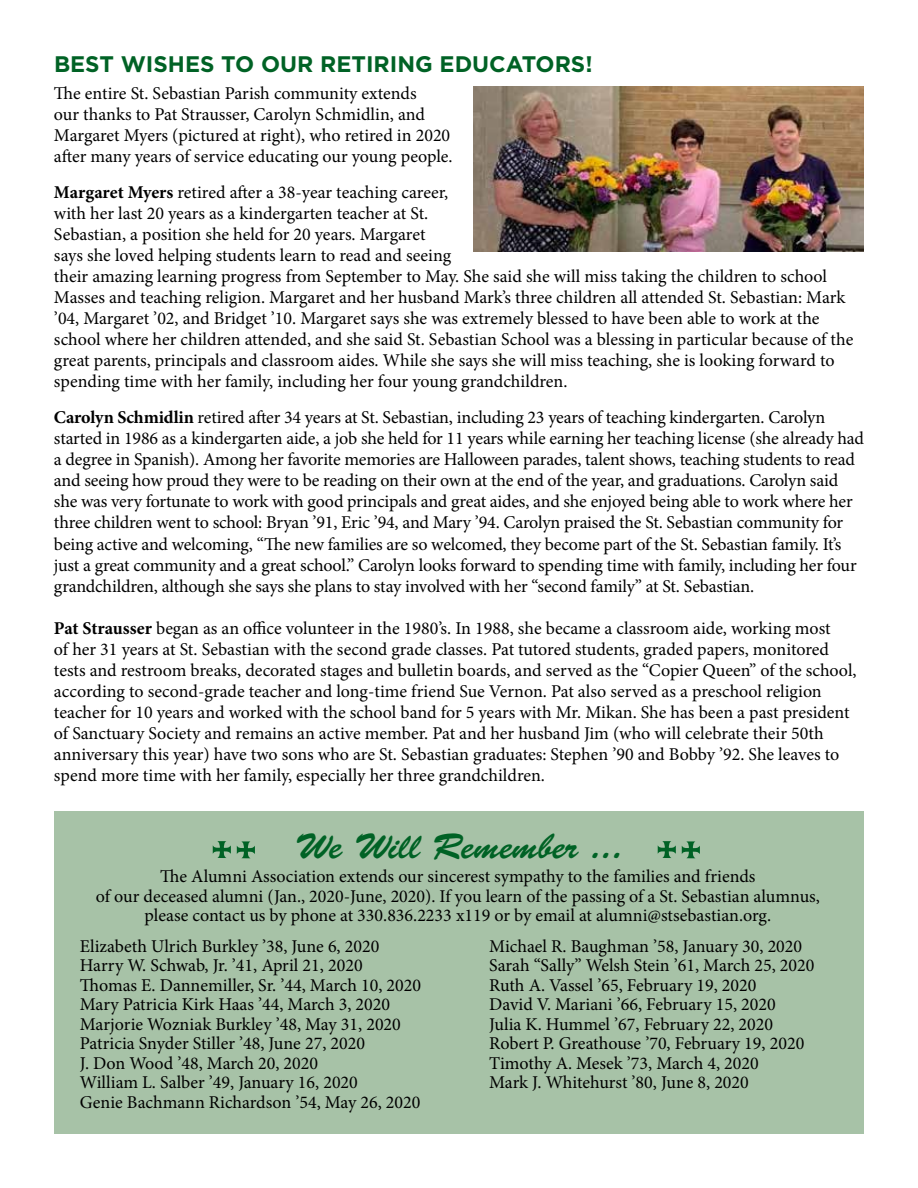
<style>
.page{position:relative;width:918px;height:1188px;background:#fff}
.page>*{position:absolute;margin:0;border:0;box-sizing:border-box;transform-origin:0 0}
.t1{font:36px "Brush Script Std";color:#006225}
.t2{font:700 22.5px "Gotham";color:#006225}
.t3{font:18px/21px "Minion Pro";letter-spacing:-.005em;color:#000}
.s1{font-weight:700}
</style>
<div class="page">
<div style="left:54px;top:811px;width:810px;height:323px;background:#a7c2a7"></div>
<svg style="left:237px;top:841px;width:18px;height:17px"></svg>
<svg style="left:213px;top:841px;width:18px;height:17px"></svg>
<svg style="left:682px;top:841px;width:18px;height:17px"></svg>
<svg style="left:658px;top:841px;width:18px;height:17px"></svg>
<img style="left:473px;top:86px;width:391px;height:166px">
<p class="t2" style="left:54px;top:49px;width:540px">BEST WISHES TO OUR RETIRING EDUCATORS!</p>
<p class="t3" style="left:54px;top:83px;width:400px">The entire St. Sebastian Parish community extends<br>our thanks to Pat Strausser, Carolyn Schmidlin, and Margaret Myers (pictured at right), who retired in 2020 after many years of service educating our young people.</p>
<p class="t3" style="left:54px;top:182px;width:801px"><span class="s1">Margaret Myers</span> retired after a 38-year teaching career,<br>with her last 20 years as a kindergarten teacher at St.<br>Sebastian, a position she held for 20 years. Margaret<br>says she loved helping students learn to read and seeing<br>their amazing learning progress from September to May. She said she will miss taking the children to school Masses and teaching religion. Margaret and her husband Mark’s three children all attended St. Sebastian: Mark ’04, Margaret ’02, and Bridget ’10. Margaret says she was extremely blessed to have been able to work at the school where her children attended, and she said St. Sebastian School was a blessing in particular because of the great parents, principals and classroom aides. While she says she will miss teaching, she is looking forward to spending time with her family, including her four young grandchildren.</p>
<p class="t3" style="left:54px;top:407px;width:812px"><span class="s1">Carolyn Schmidlin</span> retired after 34 years at St. Sebastian, including 23 years of teaching kindergarten. Carolyn started in 1986 as a kindergarten aide, a job she held for 11 years while earning her teaching license (she already had a degree in Spanish). Among her favorite memories are Halloween parades, talent shows, teaching students to read and seeing how proud they were to be reading on their own at the end of the year, and graduations. Carolyn said she was very fortunate to work with good principals and great aides, and she enjoyed being able to work where her three children went to school: Bryan ’91, Eric ’94, and Mary ’94. Carolyn praised the St. Sebastian community for being active and welcoming, “The new families are so welcomed, they become part of the St. Sebastian family. It’s just a great community and a great school.” Carolyn looks forward to spending time with family, including her four grandchildren, although she says she plans to stay involved with her “second family” at St. Sebastian.</p>
<p class="t3" style="left:54px;top:617px;width:804px"><span class="s1">Pat Strausser</span> began as an office volunteer in the 1980’s. In 1988, she became a classroom aide, working most<br>of her 31 years at St. Sebastian with the second grade classes. Pat tutored students, graded papers, monitored tests and restroom breaks, decorated stages and bulletin boards, and served as the “Copier Queen” of the school, according to second-grade teacher and long-time friend Sue Vernon. Pat also served as a preschool religion teacher for 10 years and worked with the school band for 5 years with Mr. Mikan. She has been a past president of Sanctuary Society and remains an active member. Pat and her husband Jim (who will celebrate their 50th anniversary this year) have two sons who are St. Sebastian graduates: Stephen ’90 and Bobby ’92. She leaves to spend more time with her family, especially her three grandchildren.</p>
<h1 class="t1" style="left:295px;top:827px;width:329px">We Will Remember ...</h1>
<p class="t3" style="left:96px;top:867px;width:726px;line-height:19.5px;text-align:center">The Alumni Association extends our sincerest sympathy to the families and friends<br>of our deceased alumni (Jan., 2020-June, 2020). If you learn of the passing of a St. Sebastian alumnus, please contact us by phone at 330.836.2233 x119 or by email at alumni@stsebastian.org.</p>
<p class="t3" style="left:80px;top:936px;width:343px;line-height:19.5px">Elizabeth Ulrich Burkley ’38, June 6, 2020<br>Harry W. Schwab, Jr. ’41, April 21, 2020<br>Thomas E. Dannemiller, Sr. ’44, March 10, 2020<br>Mary Patricia Kirk Haas ’44, March 3, 2020<br>Marjorie Wozniak Burkley ’48, May 31, 2020<br>Patricia Snyder Stiller ’48, June 27, 2020<br>J. Don Wood ’48, March 20, 2020<br>William L. Salber ’49, January 16, 2020<br>Genie Bachmann Richardson ’54, May 26, 2020</p>
<p class="t3" style="left:489px;top:936px;width:327px;line-height:19.5px">Michael R. Baughman ’58, January 30, 2020<br>Sarah “Sally” Welsh Stein ’61, March 25, 2020<br>Ruth A. Vassel ’65, February 19, 2020<br>David V. Mariani ’66, February 15, 2020<br>Julia K. Hummel ’67, February 22, 2020<br>Robert P. Greathouse ’70, February 19, 2020<br>Timothy A. Mesek ’73, March 4, 2020<br>Mark J. Whitehurst ’80, June 8, 2020</p>
</div>
